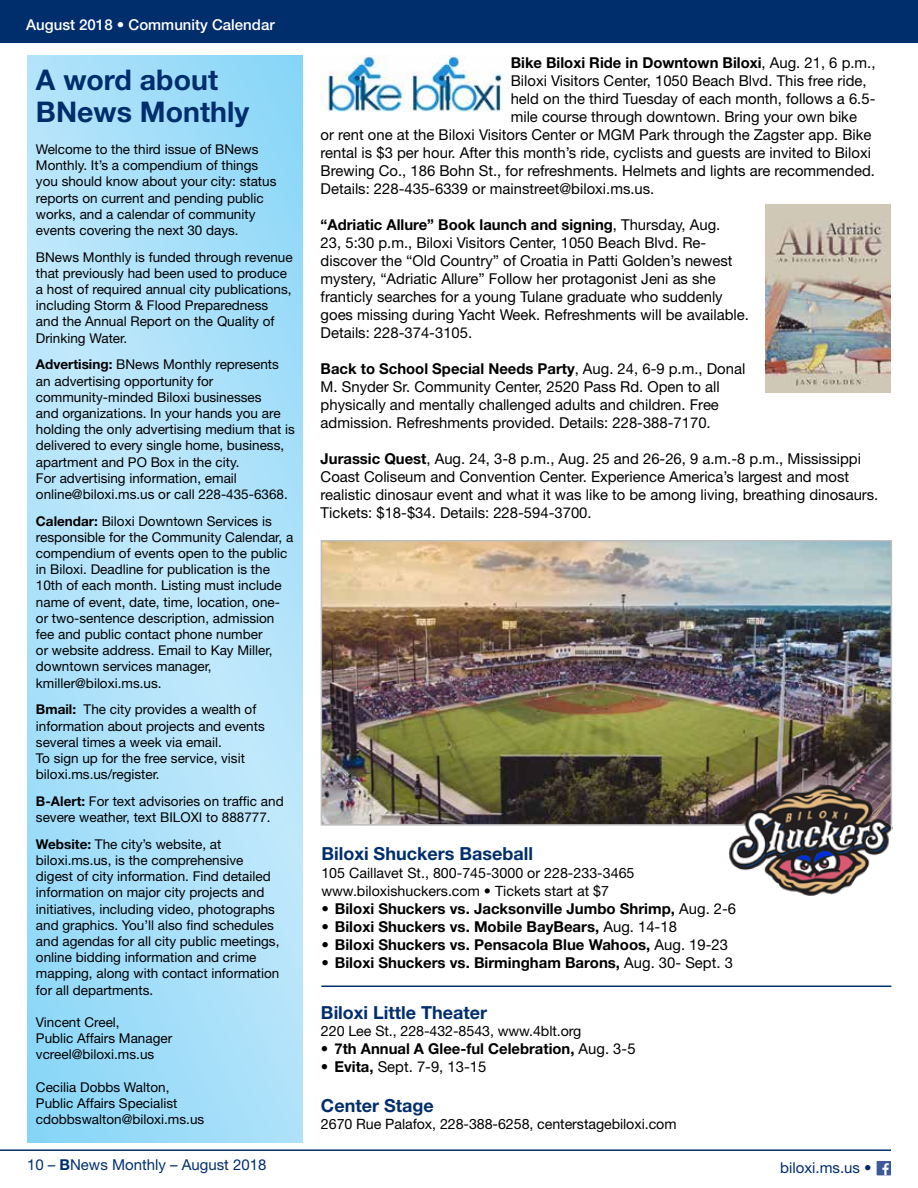
<style>
.page{position:relative;width:918px;height:1188px;background:#fff}
.page>*{position:absolute;margin:0;border:0;box-sizing:border-box;transform-origin:0 0}
.t1{font:700 28.5px/31.5px "Helvetica Neue";color:#002e6d}
.t2{font:700 18px "Helvetica Neue";color:#002e6d}
.t3{font:15px/18px "Helvetica Neue";color:#000}
.t4{font:700 15px "Helvetica Neue";color:#000}
.t5{font:15px "Helvetica Neue";color:#002e6d}
.t6{font:500 15px "Helvetica Neue";color:#fff}
.t7{font:14.25px/18px "Helvetica Neue";letter-spacing:-.005em;color:#000}
.t8{font:13.5px/16.2px "Helvetica Neue";color:#000}
.s1{font-weight:700}
.s2{font-weight:400}
</style>
<div class="page">
<hr style="left:0;top:1149px;width:891px;height:2px;background:#002e6d">
<div style="left:877px;top:1161px;width:14px;height:14px;background:#3c5a99"></div>
<svg style="left:882px;top:1163px;width:7px;height:12px"></svg>
<svg style="left:28px;top:56px;width:275px;height:1087px;background:#ace1f9"></svg>
<hr style="left:321px;top:986px;width:570px;height:1px;background:#002e6d">
<div style="left:0;top:0;width:918px;height:42px;background:#002e6d"></div>
<img style="left:324px;top:543px;width:565px;height:280px">
<div style="left:321px;top:540px;width:571px;height:286px;border:2px solid #bcbec0"></div>
<img style="left:727px;top:783px;width:165px;height:113px">
<img style="left:321px;top:56px;width:182px;height:56px">
<img style="left:765px;top:204px;width:126px;height:189px">
<p class="t6" style="left:26px;top:15px;width:250px">August 2018 • Community Calendar</p>
<h1 class="t1" style="left:36px;top:64px;width:215px">A word about<br>BNews Monthly</h1>
<p class="t8" style="left:36px;top:141px;width:242px">Welcome to the third issue of BNews Monthly. It’s a compendium of things you should know about your city: status reports on current and pending public works, and a calendar of community events covering the next 30 days.</p>
<p class="t8" style="left:36px;top:249px;width:258px">BNews Monthly is funded through revenue that previously had been used to produce a host of required annual city publications, including Storm &amp; Flood Preparedness and the Annual Report on the Quality of Drinking Water.</p>
<p class="t8" style="left:36px;top:356px;width:260px"><span class="s1">Advertising:</span> BNews Monthly represents an advertising opportunity for community-minded Biloxi businesses<br>and organizations. In your hands you are holding the only advertising medium that is delivered to every single home, business, apartment and PO Box in the city.<br>For advertising information, email online@biloxi.ms.us or call 228-435-6368.</p>
<p class="t8" style="left:36px;top:513px;width:259px"><span class="s1">Calendar:</span> Biloxi Downtown Services is responsible for the Community Calendar, a compendium of events open to the public in Biloxi. Deadline for publication is the 10th of each month. Listing must include name of event, date, time, location, one&shy;or two-sentence description, admission fee and public contact phone number<br>or website address. Email to Kay Miller, downtown services manager, kmiller@biloxi.ms.us.</p>
<p class="t8" style="left:36px;top:701px;width:230px"><span class="s1">Bmail:</span> The city provides a wealth of information about projects and events several times a week via email.<br>To sign up for the free service, visit biloxi.ms.us/register.</p>
<p class="t8" style="left:36px;top:793px;width:249px"><span class="s1">B-Alert:</span> For text advisories on traffic and severe weather, text BILOXI to 888777.</p>
<p class="t8" style="left:36px;top:836px;width:245px"><span class="s1">Website:</span> The city’s website, at biloxi.ms.us, is the comprehensive digest of city information. Find detailed information on major city projects and initiatives, including video, photographs and graphics. You’ll also find schedules and agendas for all city public meetings, online bidding information and crime mapping, along with contact information for all departments.</p>
<p class="t8" style="left:36px;top:1014px;width:138px">Vincent Creel,<br>Public Affairs Manager vcreel@biloxi.ms.us</p>
<p class="t8" style="left:36px;top:1079px;width:170px">Cecilia Dobbs Walton,<br>Public Affairs Specialist cdobbswalton@biloxi.ms.us</p>
<p class="t4" style="left:511px;top:53px;width:366px">Bike Biloxi Ride in Downtown Biloxi<span class="s2">, Aug. 21, 6 p.m.,</span></p>
<p class="t3" style="left:511px;top:71px;width:357px">Biloxi Visitors Center, 1050 Beach Blvd. This free ride,</p>
<p class="t3" style="left:511px;top:89px;width:366px">held on the third Tuesday of each month, follows a 6.5-</p>
<p class="t3" style="left:511px;top:107px;width:348px">mile course through downtown. Bring your own bike</p>
<p class="t3" style="left:321px;top:125px;width:552px">or rent one at the Biloxi Visitors Center or MGM Park through the Zagster app. Bike</p>
<p class="t3" style="left:321px;top:143px;width:552px">rental is $3 per hour. After this month’s ride, cyclists and guests are invited to Biloxi</p>
<p class="t3" style="left:321px;top:161px;width:556px">Brewing Co., 186 Bohn St., for refreshments. Helmets and lights are recommended.</p>
<p class="t3" style="left:321px;top:179px;width:335px">Details: 228-435-6339 or mainstreet@biloxi.ms.us.</p>
<p class="t3" style="left:321px;top:215px;width:430px"><span class="s1">“Adriatic Allure” Book launch and signing</span>, Thursday, Aug.<br>23, 5:30 p.m., Biloxi Visitors Center, 1050 Beach Blvd. Re&shy;discover the “Old Country” of Croatia in Patti Golden’s newest mystery, “Adriatic Allure” Follow her protagonist Jeni as she franticly searches for a young Tulane graduate who suddenly goes missing during Yacht Week. Refreshments will be available.<br>Details: 228-374-3105.</p>
<p class="t3" style="left:321px;top:359px;width:426px"><span class="s1">Back to School Special Needs Party</span>, Aug. 24, 6-9 p.m., Donal M. Snyder Sr. Community Center, 2520 Pass Rd. Open to all physically and mentally challenged adults and children. Free admission. Refreshments provided. Details: 228-388-7170.</p>
<p class="t3" style="left:321px;top:449px;width:559px"><span class="s1">Jurassic Quest</span>, Aug. 24, 3-8 p.m., Aug. 25 and 26-26, 9 a.m.-8 p.m., Mississippi Coast Coliseum and Convention Center. Experience America’s largest and most realistic dinosaur event and what it was like to be among living, breathing dinosaurs.<br>Tickets: $18-$34. Details: 228-594-3700.</p>
<h2 class="t2" style="left:321px;top:843px;width:213px">Biloxi Shuckers Baseball</h2>
<p class="t7" style="left:321px;top:864px;width:315px">105 Caillavet St., 800-745-3000 or 228-233-3465 www.biloxishuckers.com • Tickets start at $7</p>
<p class="t4" style="left:321px;top:900px;width:416px">• Biloxi Shuckers vs. Jacksonville Jumbo Shrimp, <span class="s2">Aug. 2-6</span></p>
<p class="t4" style="left:321px;top:918px;width:357px">• Biloxi Shuckers vs. Mobile BayBears, <span class="s2">Aug. 14-18</span></p>
<p class="t4" style="left:321px;top:936px;width:408px">• Biloxi Shuckers vs. Pensacola Blue Wahoos, <span class="s2">Aug. 19-23</span></p>
<p class="t4" style="left:321px;top:954px;width:413px">• Biloxi Shuckers vs. Birmingham Barons, <span class="s2">Aug. 30- Sept. 3</span></p>
<h2 class="t2" style="left:321px;top:1001px;width:168px">Biloxi Little Theater</h2>
<p class="t7" style="left:321px;top:1022px;width:262px">220 Lee St., 228-432-8543, www.4blt.org</p>
<p class="t4" style="left:321px;top:1039px;width:316px">• 7th Annual A Glee-ful Celebration, <span class="s2">Aug. 3-5</span></p>
<p class="t3" style="left:321px;top:1057px;width:167px"><span class="s1">• Evita,</span> Sept. 7-9, 13-15</p>
<h2 class="t2" style="left:321px;top:1094px;width:114px">Center Stage</h2>
<p class="t7" style="left:321px;top:1114px;width:357px">2670 Rue Palafox, 228-388-6258, centerstagebiloxi.com</p>
<p class="t5" style="left:27px;top:1156px;width:241px">10 – <span class="s1">B</span>News Monthly – August 2018</p>
<p class="t5" style="left:780px;top:1158px;width:93px">biloxi.ms.us •</p>
</div>
